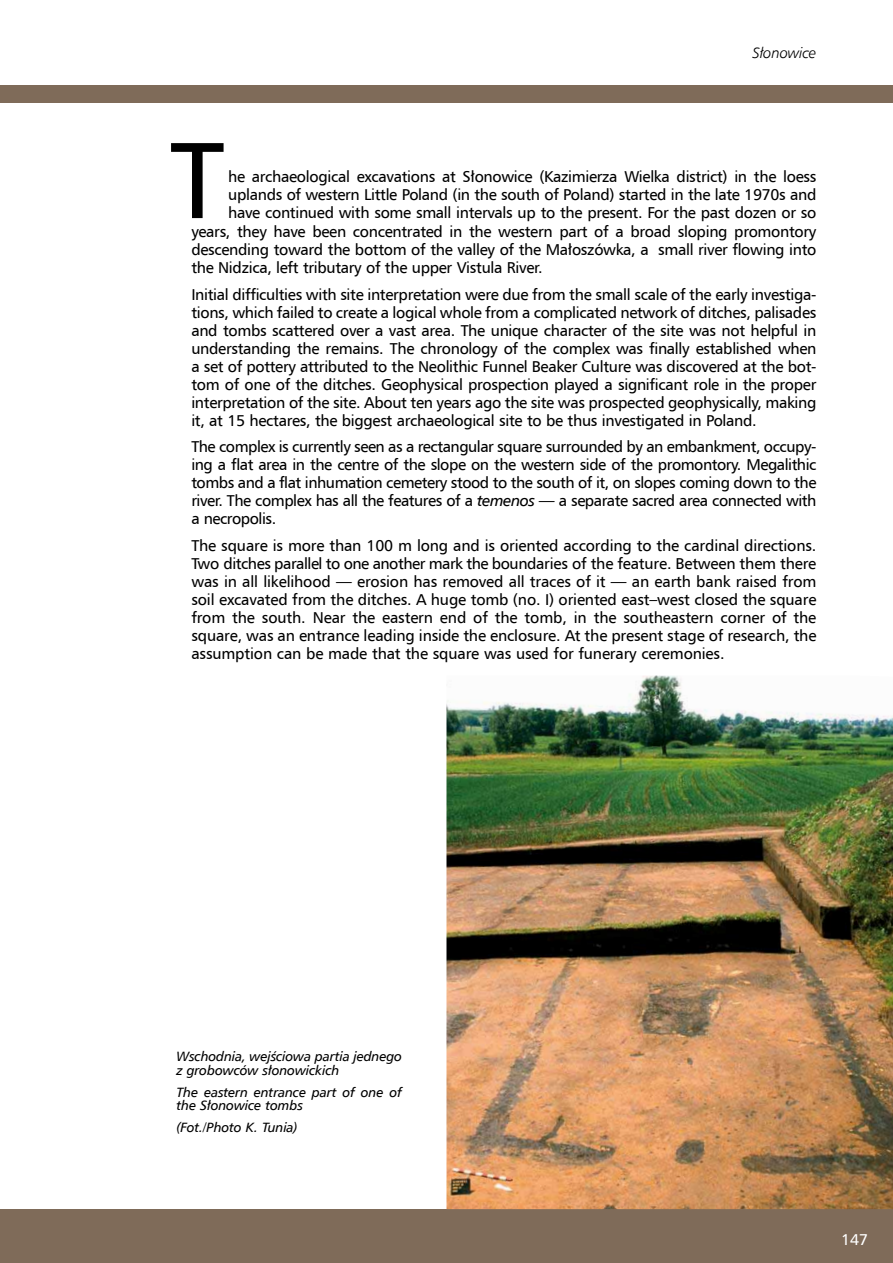
<style>
.page{position:relative;width:893px;height:1263px;background:#fff}
.page>*{position:absolute;margin:0;border:0;box-sizing:border-box;transform-origin:0 0}
.t1{font:108px "Humnst 777 EU";color:#000}
.t2{font:15.75px/18px "Humnst 777 EU";letter-spacing:-.02em;color:#000;text-align:justify}
.t3{font:15.75px "Humnst 777 EU";color:#fff}
.t4{font:italic 15px "Humnst 777 Lt EU";letter-spacing:-.01em;color:#000}
.t5{font:italic 13.5px/13.5px "Humnst 777 EU";letter-spacing:-.01em;color:#000}
.s1{font-style:italic}
</style>
<div class="page">
<div style="left:0;top:1209px;width:893px;height:54px;background:#7f6b59"></div>
<div style="left:0;top:85px;width:893px;height:17px;background:#7f6b59"></div>
<img style="left:446px;top:675px;width:447px;height:534px">
<p class="t4" style="left:752px;top:44px;width:65px">Słonowice</p>
<h1 class="t1" style="left:170px;top:113px;width:54px">T</h1>
<p class="t2" style="left:228px;top:167px;width:590px">he archaeological excavations at Słonowice (Kazimierza Wielka district) in the loess uplands of western Little Poland (in the south of Poland) started in the late 1970s and</p>
<p class="t2" style="left:228px;top:203px;width:590px">have continued with some small intervals up to the present. For the past dozen or so</p>
<p class="t2" style="left:191px;top:222px;width:626px">years, they have been concentrated in the western part of a broad sloping promontory descending toward the bottom of the valley of the Małoszówka, a small river flowing into the N idzica, left tributary of the upper Vistula River.</p>
<p class="t2" style="left:191px;top:285px;width:627px">Initial difficulties with site interpretation were due from the small scale of the early investiga&shy;tions, which failed to create a logical whole from a complicated network of ditches, palisades and tombs scattered over a vast area. The unique character of the site was not helpful in understanding the remains. The chronology of the complex was finally established when a set of pottery attributed to the N eolithic Funnel Beaker Culture was discovered at the bot&shy;tom of one of the ditches. Geophysical prospection played a significant role in the proper interpretation of the site. About ten years ago the site was prospected geophysically, making it, at 15 hectares, the biggest archaeological site to be thus investigated in Poland.</p>
<p class="t2" style="left:191px;top:438px;width:627px">The complex is currently seen as a rectangular square surrounded by an embankment, occupy&shy;ing a flat area in the centre of the slope on the western side of the promontory. Megalithic tombs and a flat inhumation cemetery stood to the south of it, on slopes coming down to the river. The complex has all the features of a <span class="s1">temenos —</span> a separate sacred area connected with a necropolis.</p>
<p class="t2" style="left:191px;top:536px;width:627px">The square is more than 100 m long and is oriented according to the cardinal directions.<br>Two ditches parallel to one another mark the boundaries of the feature. Between them there was in all likelihood — erosion has removed all traces of it — an earth bank raised from soil excavated from the ditches. A huge tomb (no. I) oriented east–west closed the square from the south. Near the eastern end of the tomb, in the southeastern corner of the square, was an entrance leading inside the enclosure. At the present stage of research, the assumption can be made that the square was used for funerary ceremonies.</p>
<p class="t5" style="left:176px;top:1049px;width:227px">Wschodnia, wejściowa partia jednego z grobowców słonowickich</p>
<p class="t5" style="left:176px;top:1085px;width:227px">The eastern entrance part of one of the Słonowice tombs</p>
<p class="t5" style="left:176px;top:1120px;width:123px">(Fot./Photo K. Tunia)</p>
<p class="t3" style="left:841px;top:1230px;width:28px">147</p>
</div>
